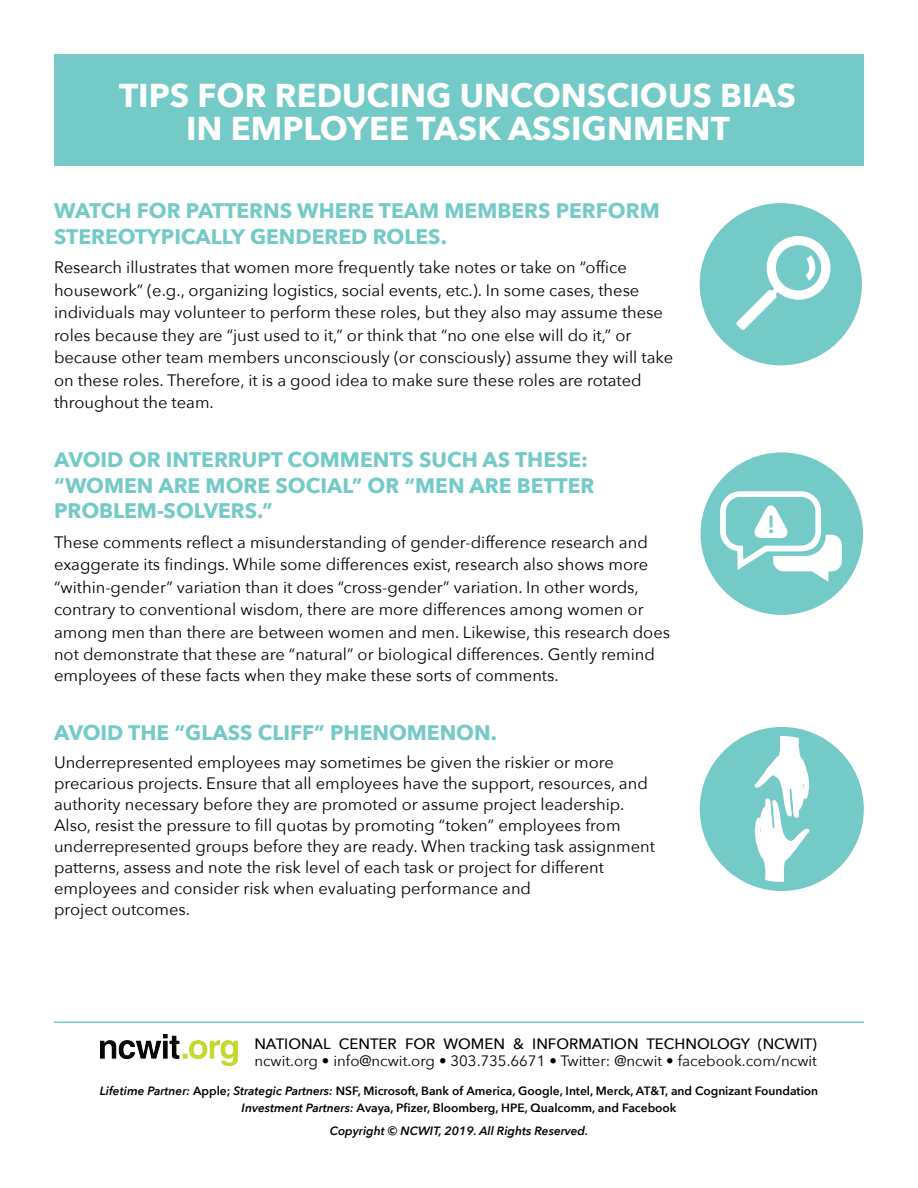
<style>
.page{position:relative;width:918px;height:1188px;background:#fff}
.page>*{position:absolute;margin:0;border:0;box-sizing:border-box;transform-origin:0 0}
.t1{font:700 33px "Avenir Next";color:#fff}
.t2{font:700 21px/25.5px "Avenir Next";color:#73cac7}
.t3{font:16.5px/22.5px "Avenir Next";color:#000}
.t4{font:15px "Avenir Next";color:#000}
.t5{font:500 15px "Avenir Next";color:#000}
.t6{font:600 12px "Avenir Next";color:#000}
.t7{font:italic 600 12px "Avenir Next";color:#000}
.s1{font-style:italic}
</style>
<div class="page">
<div style="left:700px;top:203px;width:162px;height:162px;background:#74cac7;border-radius:50%"></div>
<svg style="left:736px;top:235px;width:95px;height:95px"></svg>
<div style="left:701px;top:452px;width:162px;height:163px;background:#74cac7;border-radius:50%"></div>
<div style="left:770px;top:532px;width:75px;height:42px;background:#fff;border-radius:14px"></div>
<div style="left:767px;top:529px;width:81px;height:48px;border:6px solid #74cac7;border-radius:14px"></div>
<div style="left:725px;top:496px;width:101px;height:60px;border:6px solid #74cac7;border-radius:17px"></div>
<div style="left:723px;top:494px;width:95px;height:55px;background:#74cac7;border-radius:17px"></div>
<div style="left:720px;top:491px;width:101px;height:60px;border:6px solid #fff;border-radius:17px"></div>
<svg style="left:754px;top:505px;width:34px;height:33px"></svg>
<svg style="left:700px;top:728px;width:163px;height:162px"></svg>
<div style="left:54px;top:54px;width:810px;height:111px;background:#73cac7"></div>
<img style="left:101px;top:1034px;width:137px;height:32px">
<hr style="left:54px;top:1022px;width:810px;height:1px;background:#73cac7">
<p class="t1" style="left:119px;top:66px;width:679px">TIPS FOR REDUCING UNCONSCIOUS BIAS</p>
<p class="t1" style="left:186px;top:99px;width:545px">IN EMPLOYEE TASK ASSIGNMENT</p>
<p class="t2" style="left:54px;top:198px;width:607px">WATCH FOR PATTERNS WHERE TEAM MEMBERS PERFORM<br>STEREOTYPICALLY GENDERED ROLES.</p>
<p class="t3" style="left:54px;top:255px;width:621px">Research illustrates that women more frequently take notes or take on “office housework” (e.g., organizing logistics, social events, etc.). In some cases, these individuals may volunteer to perform these roles, but they also may assume these roles because they are “just used to it,” or think that “no one else will do it,” or because other team members unconsciously (or consciously) assume they will take on these roles. Therefore, it is a good idea to make sure these roles are rotated throughout the team.</p>
<p class="t2" style="left:54px;top:447px;width:536px">AVOID OR INTERRUPT COMMENTS SUCH AS THESE:</p>
<p class="t2" style="left:54px;top:472px;width:542px">“WOMEN ARE MORE SOCIAL” OR “MEN ARE BETTER<br>PROBLEM-SOLVERS.”</p>
<p class="t3" style="left:54px;top:530px;width:618px">These comments reflect a misunderstanding of gender-difference research and exaggerate its findings. While some differences exist, research also shows more “within-gender” variation than it does “cross-gender” variation. In other words, contrary to conventional wisdom, there are more differences among women or among men than there are between women and men. Likewise, this research does not demonstrate that these are “natural” or biological differences. Gently remind</p>
<p class="t3" style="left:54px;top:663px;width:506px">employees of these facts when they make these sorts of comments.</p>
<p class="t2" style="left:54px;top:720px;width:445px">AVOID THE “GLASS CLIFF” PHENOMENON.</p>
<p class="t3" style="left:54px;top:751px;width:602px;line-height:21px">Underrepresented employees may sometimes be given the riskier or more precarious projects. Ensure that all employees have the support, resources, and authority necessary before they are promoted or assume project leadership.<br>Also, resist the pressure to fill quotas by promoting “token” employees from underrepresented groups before they are ready. When tracking task assignment patterns, assess and note the risk level of each task or project for different employees and consider risk when evaluating performance and<br>project outcomes.</p>
<p class="t5" style="left:254px;top:1031px;width:564px">NATIONAL CENTER FOR WOMEN &amp; INFORMATION TECHNOLOGY (NCWIT)</p>
<p class="t4" style="left:254px;top:1048px;width:564px">ncwit.org • info@ncwit.org • 303.735.6671 • Twitter: @ncwit • facebook.com/ncwit</p>
<p class="t6" style="left:100px;top:1081px;width:720px"><span class="s1">Lifetime Partner:</span> Apple; <span class="s1">Strategic Partners:</span> NSF, Microsoft, Bank of America, Google, Intel, Merck, AT&amp;T, and Cognizant Foundation</p>
<p class="t6" style="left:242px;top:1097px;width:436px"><span class="s1">Investment Partners:</span> Avaya, Pfizer, Bloomberg, HPE, Qualcomm, and Facebook</p>
<p class="t7" style="left:330px;top:1120px;width:260px">Copyright © NCWIT, 2019. All Rights Reserved.</p>
</div>
